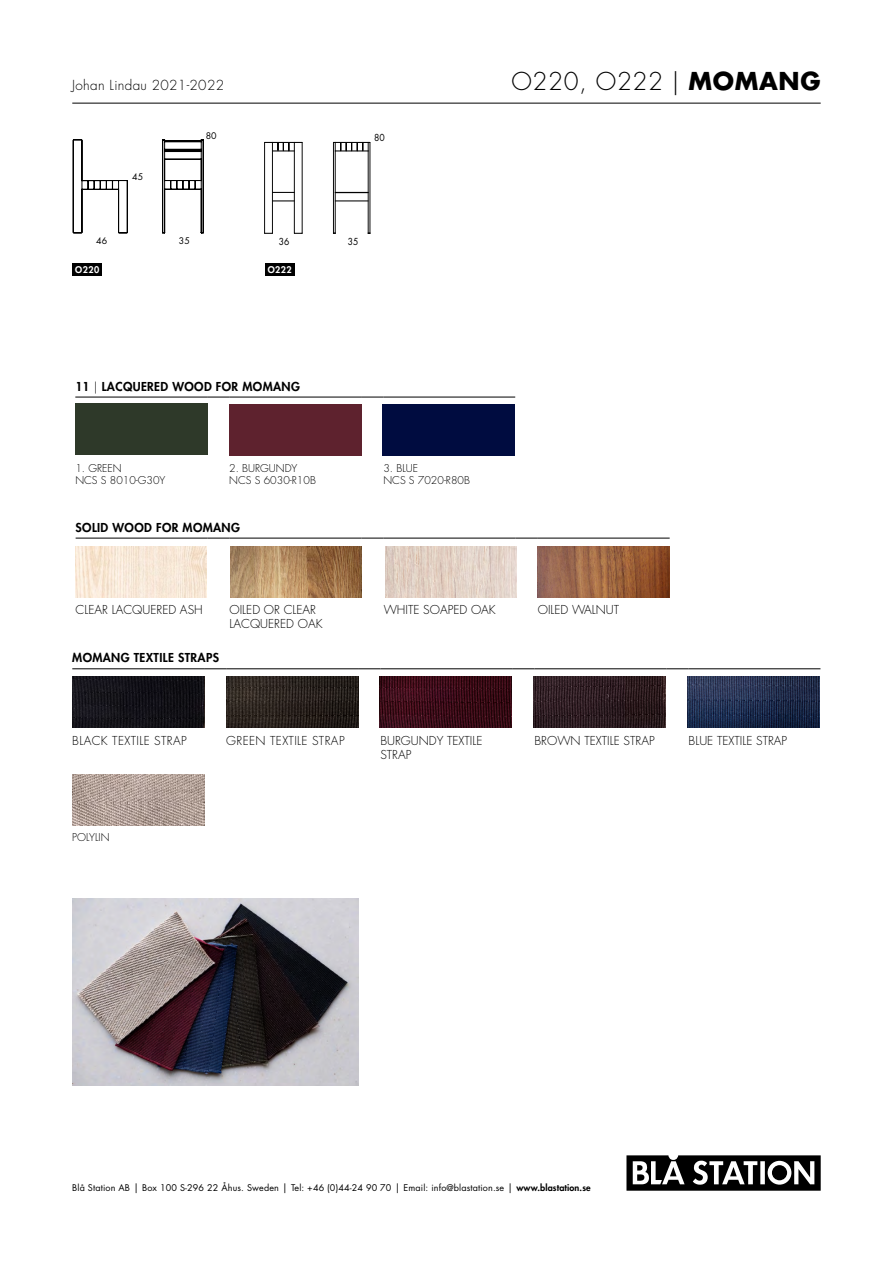
<style>
.page{position:relative;width:893px;height:1263px;background:#fff}
.page>*{position:absolute;margin:0;border:0;box-sizing:border-box;transform-origin:0 0}
.t1{font:300 24px "Futura Std";letter-spacing:.03em;color:#000}
.t2{font:300 13.5px "Futura Std";letter-spacing:.025em;color:#000}
.t3{font:300 12px/14.4px "Futura Std";color:#000}
.t4{font:800 12px "Futura Std";letter-spacing:.03em;color:#000}
.t5{font:300 12px "Futura Std";letter-spacing:.03em;color:#000}
.t6{font:300 10.5px/12.6px "Futura Std";color:#000}
.t7{font:9.45px "Futura Std";color:#000;scale:.92 1}
.t8{font:9px "Futura Std";letter-spacing:.015em;color:#000}
.t9{font:800 9px "Futura Std";letter-spacing:.05em;color:#fff}
.t10{font:8.85px "Futura Std";color:#000}
.s1{font-weight:700}
.s2{font-weight:300}
.s3{font-size:9.75px}
.s4{font-weight:800}
</style>
<div class="page">
<svg style="left:626px;top:1155px;width:195px;height:36px"></svg>
<hr style="left:72px;top:103px;width:749px;height:1px;background:#000">
<img style="left:72px;top:898px;width:286px;height:187px">
<div style="left:72px;top:263px;width:30px;height:13px;background:#000"></div>
<svg style="left:73px;top:139px;width:131px;height:94px"></svg>
<div style="left:265px;top:263px;width:30px;height:13px;background:#000"></div>
<hr style="left:333px;top:142px;width:1px;height:91px;background:#000">
<hr style="left:335px;top:151px;width:33px;height:1px;background:#000">
<hr style="left:335px;top:201px;width:33px;height:1px;background:#000">
<hr style="left:370px;top:142px;width:1px;height:91px;background:#000">
<hr style="left:335px;top:151px;width:1px;height:82px;background:#000">
<hr style="left:368px;top:151px;width:1px;height:82px;background:#000">
<svg style="left:273px;top:192px;width:21px;height:1px"></svg>
<svg style="left:273px;top:201px;width:21px;height:1px"></svg>
<hr style="left:302px;top:142px;width:1px;height:91px;background:#000">
<svg style="left:294px;top:232px;width:9px;height:2px"></svg>
<hr style="left:264px;top:142px;width:1px;height:91px;background:#000">
<svg style="left:264px;top:232px;width:9px;height:2px"></svg>
<hr style="left:294px;top:142px;width:1px;height:91px;background:#000">
<hr style="left:272px;top:142px;width:1px;height:91px;background:#000">
<hr style="left:335px;top:192px;width:33px;height:1px;background:#000">
<svg style="left:265px;top:142px;width:37px;height:10px"></svg>
<svg style="left:333px;top:142px;width:37px;height:9px"></svg>
<hr style="left:75px;top:397px;width:132px;height:1px;background:#000">
<svg style="left:207px;top:397px;width:22px;height:1px"></svg>
<hr style="left:229px;top:397px;width:132px;height:1px;background:#000">
<svg style="left:361px;top:397px;width:22px;height:1px"></svg>
<hr style="left:383px;top:397px;width:132px;height:1px;background:#000">
<div style="left:383px;top:405px;width:132px;height:51px;background:#000c40"></div>
<div style="left:75px;top:403px;width:132px;height:51px;background:#2e3929"></div>
<div style="left:230px;top:405px;width:132px;height:51px;background:#5e222e"></div>
<hr style="left:76px;top:538px;width:131px;height:1px;background:#000">
<svg style="left:207px;top:538px;width:23px;height:1px"></svg>
<hr style="left:230px;top:538px;width:131px;height:1px;background:#000">
<svg style="left:361px;top:538px;width:23px;height:1px"></svg>
<hr style="left:384px;top:538px;width:131px;height:1px;background:#000">
<svg style="left:515px;top:538px;width:23px;height:1px"></svg>
<hr style="left:538px;top:538px;width:132px;height:1px;background:#000">
<img style="left:76px;top:546px;width:131px;height:51px">
<img style="left:230px;top:546px;width:132px;height:51px">
<img style="left:538px;top:546px;width:132px;height:51px">
<img style="left:385px;top:546px;width:132px;height:51px">
<hr style="left:72px;top:668px;width:132px;height:1px;background:#000">
<svg style="left:204px;top:668px;width:22px;height:1px"></svg>
<hr style="left:226px;top:668px;width:132px;height:1px;background:#000">
<svg style="left:358px;top:668px;width:22px;height:1px"></svg>
<hr style="left:380px;top:668px;width:132px;height:1px;background:#000">
<svg style="left:512px;top:668px;width:22px;height:1px"></svg>
<hr style="left:534px;top:668px;width:132px;height:1px;background:#000">
<svg style="left:666px;top:668px;width:23px;height:1px"></svg>
<hr style="left:689px;top:668px;width:131px;height:1px;background:#000">
<img style="left:72px;top:677px;width:132px;height:51px">
<img style="left:227px;top:677px;width:131px;height:51px">
<img style="left:380px;top:677px;width:132px;height:51px">
<img style="left:534px;top:677px;width:132px;height:51px">
<img style="left:688px;top:677px;width:131px;height:51px">
<img style="left:72px;top:774px;width:132px;height:51px">
<p class="t2" style="left:72px;top:77px;width:153px">Johan Lindau 2021-2022</p>
<h1 class="t1" style="left:511px;top:67px;width:311px">O220, O222 | <span class="s1">MOMANG</span></h1>
<p class="t10" style="left:132px;top:171px;width:12px">45</p>
<p class="t10" style="left:206px;top:130px;width:12px">80</p>
<p class="t10" style="left:96px;top:235px;width:12px">46</p>
<p class="t10" style="left:179px;top:235px;width:12px">35</p>
<p class="t9" style="left:75px;top:264px;width:25px">O220</p>
<p class="t7" style="left:374px;top:132px;width:13px">80</p>
<p class="t7" style="left:279px;top:236px;width:13px">36</p>
<p class="t7" style="left:348px;top:236px;width:13px">35</p>
<p class="t9" style="left:268px;top:264px;width:25px">O222</p>
<p class="t4" style="left:75px;top:379px;width:226px">11 <span class="s2">|</span> LACQUERED WOOD FOR MOMANG</p>
<p class="t6" style="left:75px;top:462px;width:92px">1. GREEN<br>NCS S 8010-G30Y</p>
<p class="t6" style="left:229px;top:462px;width:88px">2. BURGUNDY<br>NCS S 6030-R10B</p>
<p class="t6" style="left:383px;top:462px;width:88px">3. BLUE<br>NCS S 7020-R80B</p>
<p class="t4" style="left:76px;top:520px;width:166px">SOLID WOOD FOR MOMANG</p>
<p class="t3" style="left:76px;top:603px;width:129px">CLEAR LACQUERED ASH</p>
<p class="t3" style="left:230px;top:603px;width:94px">OILED OR CLEAR<br>LACQUERED OAK</p>
<p class="t3" style="left:384px;top:603px;width:114px">WHITE SOAPED OAK</p>
<p class="t3" style="left:538px;top:603px;width:83px">OILED WALNUT</p>
<p class="t4" style="left:72px;top:650px;width:148px">MOMANG TEXTILE STRAPS</p>
<p class="t5" style="left:72px;top:733px;width:116px">BLACK TEXTILE STRAP</p>
<p class="t5" style="left:226px;top:733px;width:120px">GREEN TEXTILE STRAP</p>
<p class="t3" style="left:380px;top:733px;width:104px">BURGUNDY TEXTILE<br>STRAP</p>
<p class="t3" style="left:534px;top:733px;width:122px">BROWN TEXTILE STRAP</p>
<p class="t3" style="left:689px;top:733px;width:100px">BLUE TEXTILE STRAP</p>
<p class="t6" style="left:72px;top:831px;width:39px">POLYLIN</p>
<p class="t8" style="left:72px;top:1181px;width:520px">Blå Station AB <span class="s3">|</span> Box 100 S-296 22 Åhus. Sweden <span class="s3">|</span> Tel: +46 (0)44-24 90 70 <span class="s3">|</span> Email: info@blastation.se <span class="s3">|</span> <span class="s4">www.blastation.se</span></p>
</div>
